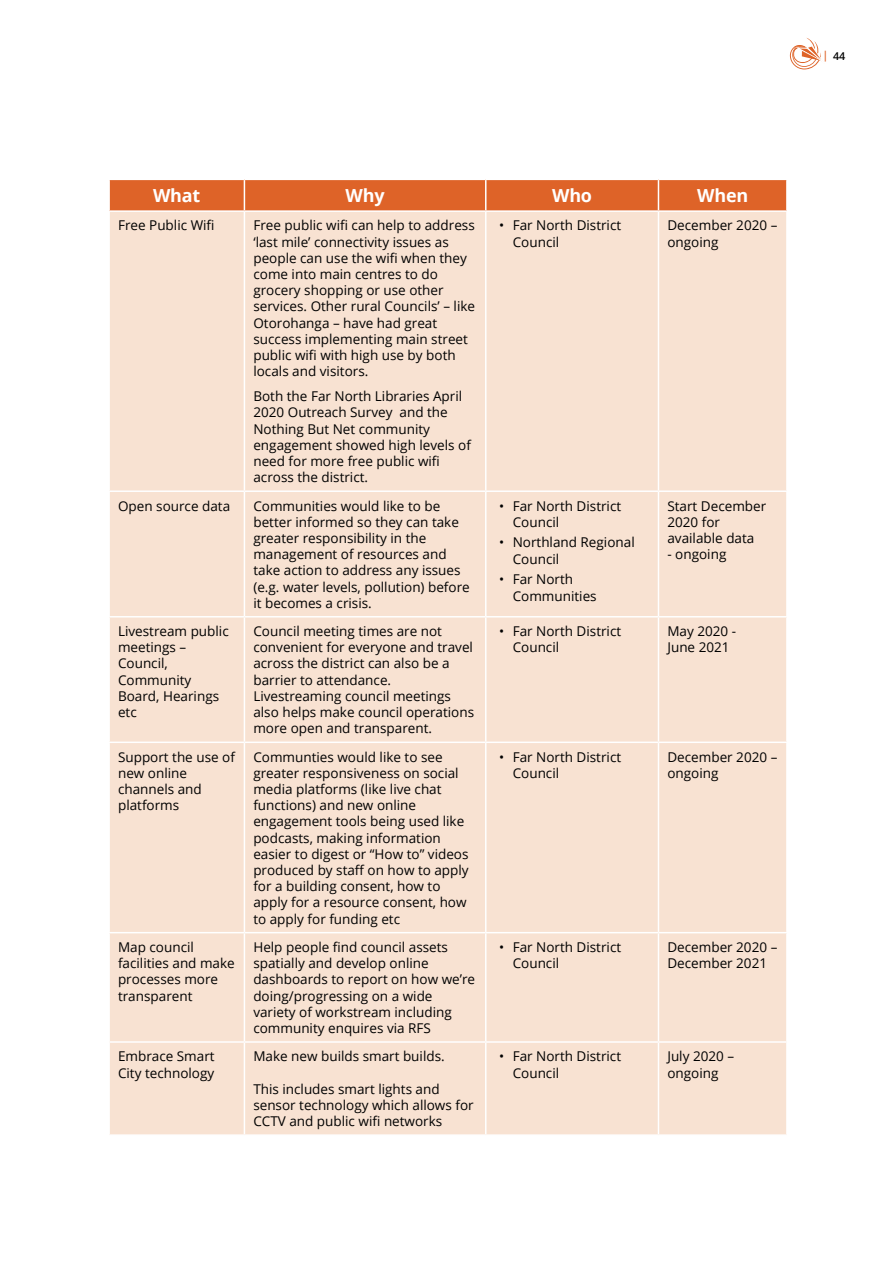
<style>
.page{position:relative;width:893px;height:1263px;background:#fff}
.page>*{position:absolute;margin:0;border:0;box-sizing:border-box;transform-origin:0 0}
.t1{font:241.95px "Heavyweight";color:#000}
.t2{font:700 18px "Open Sans";letter-spacing:-.01em;color:#fff}
.t3{font:13.5px/16.2px "Open Sans";color:#000}
.t4{font:600 10.8px "Open Sans";color:#000}
.s1{color:#de6328}
</style>
<div class="page">
<svg style="left:790px;top:38px;width:31px;height:31px"></svg>
<div style="left:110px;top:180px;width:676px;height:30px;background:#de6328"></div>
<div style="left:110px;top:212px;width:676px;height:922px;background:#f8e2d2"></div>
<hr style="left:244px;top:180px;width:1px;height:30px;background:#fff">
<hr style="left:485px;top:180px;width:1px;height:30px;background:#fff">
<hr style="left:658px;top:180px;width:1px;height:30px;background:#fff">
<hr style="left:244px;top:212px;width:1px;height:278px;background:#fff">
<hr style="left:485px;top:212px;width:1px;height:278px;background:#fff">
<hr style="left:658px;top:212px;width:1px;height:278px;background:#fff">
<hr style="left:108px;top:490px;width:136px;height:2px;background:#fff">
<hr style="left:244px;top:490px;width:242px;height:2px;background:#fff">
<hr style="left:244px;top:492px;width:1px;height:124px;background:#fff">
<hr style="left:486px;top:490px;width:172px;height:2px;background:#fff">
<hr style="left:485px;top:492px;width:1px;height:124px;background:#fff">
<hr style="left:658px;top:490px;width:130px;height:2px;background:#fff">
<hr style="left:658px;top:492px;width:1px;height:124px;background:#fff">
<hr style="left:108px;top:616px;width:136px;height:1px;background:#fff">
<hr style="left:244px;top:616px;width:242px;height:1px;background:#fff">
<hr style="left:244px;top:617px;width:1px;height:124px;background:#fff">
<hr style="left:486px;top:616px;width:172px;height:1px;background:#fff">
<hr style="left:485px;top:617px;width:1px;height:124px;background:#fff">
<hr style="left:658px;top:616px;width:130px;height:1px;background:#fff">
<hr style="left:658px;top:617px;width:1px;height:124px;background:#fff">
<hr style="left:108px;top:741px;width:136px;height:2px;background:#fff">
<hr style="left:244px;top:741px;width:242px;height:2px;background:#fff">
<hr style="left:244px;top:743px;width:1px;height:189px;background:#fff">
<hr style="left:486px;top:741px;width:172px;height:2px;background:#fff">
<hr style="left:485px;top:743px;width:1px;height:189px;background:#fff">
<hr style="left:658px;top:741px;width:130px;height:2px;background:#fff">
<hr style="left:658px;top:743px;width:1px;height:189px;background:#fff">
<hr style="left:108px;top:932px;width:136px;height:1px;background:#fff">
<hr style="left:244px;top:932px;width:242px;height:1px;background:#fff">
<hr style="left:244px;top:933px;width:1px;height:108px;background:#fff">
<hr style="left:486px;top:932px;width:172px;height:1px;background:#fff">
<hr style="left:485px;top:933px;width:1px;height:108px;background:#fff">
<hr style="left:658px;top:932px;width:130px;height:1px;background:#fff">
<hr style="left:658px;top:933px;width:1px;height:108px;background:#fff">
<hr style="left:108px;top:1041px;width:136px;height:2px;background:#fff">
<hr style="left:244px;top:1041px;width:242px;height:2px;background:#fff">
<hr style="left:244px;top:1043px;width:1px;height:91px;background:#fff">
<hr style="left:486px;top:1041px;width:172px;height:2px;background:#fff">
<hr style="left:485px;top:1043px;width:1px;height:91px;background:#fff">
<hr style="left:658px;top:1041px;width:130px;height:2px;background:#fff">
<hr style="left:658px;top:1043px;width:1px;height:91px;background:#fff">
<p class="t4" style="left:823px;top:49px;width:24px"><span class="s1">|</span> 44</p>
<h2 class="t2" style="left:153px;top:183px;width:49px">What</h2>
<h2 class="t2" style="left:346px;top:183px;width:41px">Why</h2>
<h2 class="t2" style="left:552px;top:183px;width:42px">Who</h2>
<h2 class="t2" style="left:697px;top:183px;width:53px">When</h2>
<p class="t3" style="left:118px;top:217px;width:98px">Free Public Wifi</p>
<p class="t3" style="left:253px;top:217px;width:223px">Free public wifi can help to address ‘last mile’ connectivity issues as people can use the wifi when they come into main centres to do grocery shopping or use other services. Other rural Councils’ – like<br>Otorohanga – have had great success implementing main street public wifi with high use by both locals and visitors.</p>
<p class="t3" style="left:253px;top:388px;width:219px">Both the Far North Libraries April<br>2020 Outreach Survey and the<br>Nothing But Net community engagement showed high levels of need for more free public wifi across the district.</p>
<p class="t3" style="left:513px;top:217px;width:110px;text-indent:-14px">• Far North District<br>Council</p>
<p class="t3" style="left:667px;top:217px;width:111px">December 2020 – ongoing</p>
<h1 class="t1" style="left:210px;top:675px;width:442px;rotate:-37deg">DRAFT</h1>
<p class="t3" style="left:667px;top:497px;width:100px">Start December<br>2020 for available data</p>
<p class="t3" style="left:667px;top:546px;width:60px">- ongoing</p>
<p class="t3" style="left:118px;top:497px;width:114px">Open source data</p>
<p class="t3" style="left:253px;top:497px;width:218px">Communities would like to be better informed so they can take greater responsibility in the management of resources and take action to address any issues (e.g. water levels, pollution) before it becomes a crisis.</p>
<p class="t3" style="left:513px;top:497px;width:110px;text-indent:-14px">• Far North District<br>Council</p>
<p class="t3" style="left:513px;top:534px;width:123px;text-indent:-14px">• Northland Regional<br>Council</p>
<p class="t3" style="left:513px;top:571px;width:85px;text-indent:-14px">• Far North<br>Communities</p>
<p class="t3" style="left:118px;top:623px;width:112px">Livestream public meetings –<br>Council,<br>Community<br>Board, Hearings etc</p>
<p class="t3" style="left:253px;top:623px;width:222px">Council meeting times are not convenient for everyone and travel across the district can also be a barrier to attendance.<br>Livestreaming council meetings also helps make council operations more open and transparent.</p>
<p class="t3" style="left:513px;top:623px;width:110px;text-indent:-14px">• Far North District<br>Council</p>
<p class="t3" style="left:667px;top:623px;width:70px">May 2020 -<br>June 2021</p>
<p class="t3" style="left:118px;top:748px;width:118px">Support the use of new online channels and platforms</p>
<p class="t3" style="left:253px;top:748px;width:217px">Communties would like to see greater responsiveness on social media platforms (like live chat functions) and new online engagement tools being used like podcasts, making information easier to digest or “How to” videos produced by staff on how to apply for a building consent, how to apply for a resource consent, how to apply for funding etc</p>
<p class="t3" style="left:513px;top:748px;width:110px;text-indent:-14px">• Far North District<br>Council</p>
<p class="t3" style="left:667px;top:748px;width:111px">December 2020 – ongoing</p>
<p class="t3" style="left:118px;top:939px;width:118px">Map council facilities and make processes more transparent</p>
<p class="t3" style="left:253px;top:939px;width:223px">Help people find council assets spatially and develop online dashboards to report on how we’re doing/progressing on a wide variety of workstream including community enquires via RFS</p>
<p class="t3" style="left:513px;top:939px;width:110px;text-indent:-13px">• Far North District<br>Council</p>
<p class="t3" style="left:667px;top:939px;width:111px">December 2020 –<br>December 2021</p>
<p class="t3" style="left:118px;top:1048px;width:98px">Embrace Smart<br>City technology</p>
<p class="t3" style="left:253px;top:1048px;width:193px">Make new builds smart builds.</p>
<p class="t3" style="left:253px;top:1080px;width:222px">This includes smart lights and sensor technology which allows for<br>CCTV and public wifi networks</p>
<p class="t3" style="left:513px;top:1048px;width:110px;text-indent:-14px">• Far North District<br>Council</p>
<p class="t3" style="left:667px;top:1048px;width:68px">July 2020 – ongoing</p>
</div>
